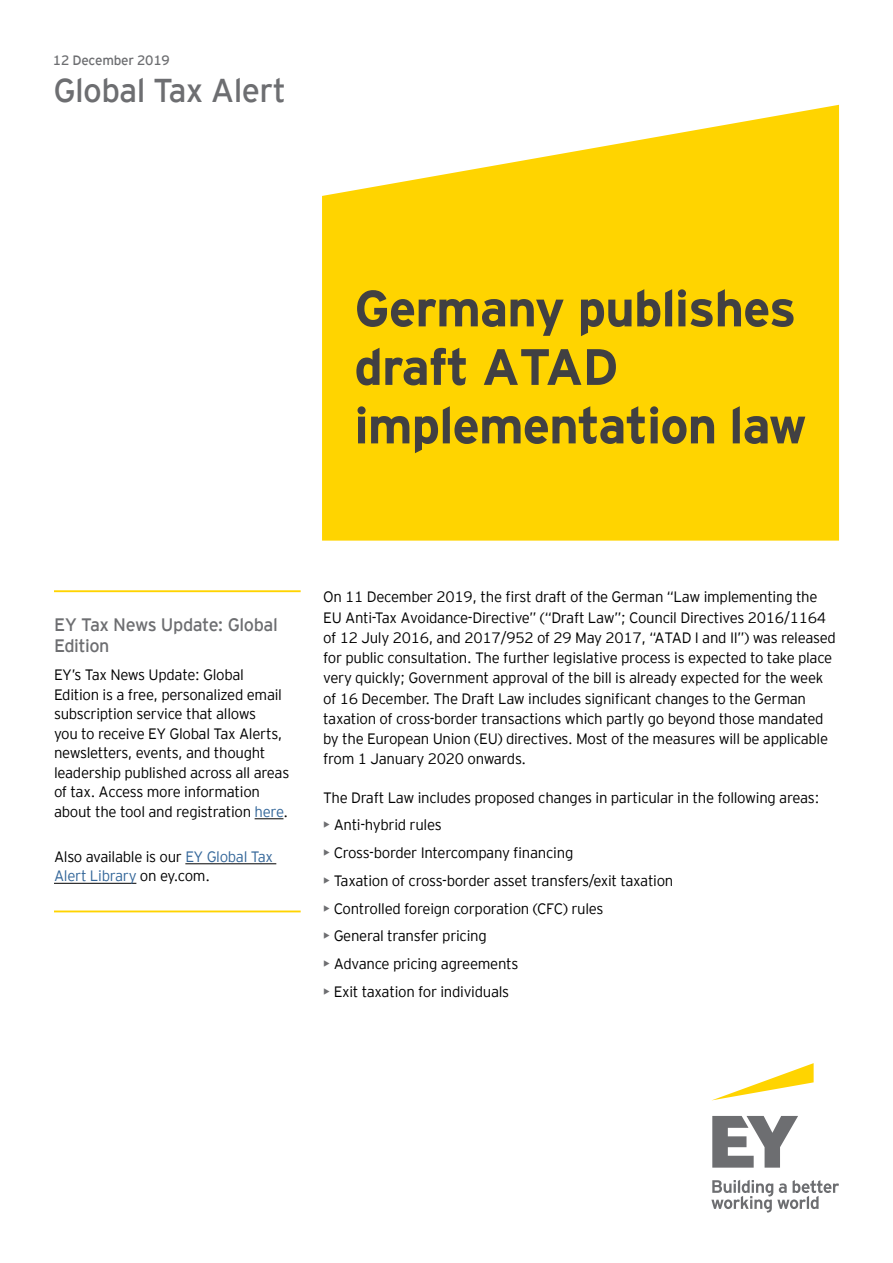
<style>
.page{position:relative;width:893px;height:1263px;background:#fff}
.page>*{position:absolute;margin:0;border:0;box-sizing:border-box;transform-origin:0 0}
.t1{font:700 51px/58.5px "EY Interstate";letter-spacing:-.02em;color:#414042}
.t2{font:33px "EY Interstate";letter-spacing:-.02em;color:#6d6e71}
.t3{font:18px/21px "EY Interstate";letter-spacing:-.025em;color:#6d6e71}
.t4{font:300 15px/20.2px "EY Interstate";letter-spacing:-.02em;color:#000}
.t5{font:13.5px "EY Interstate";letter-spacing:-.02em;color:#6d6e71}
.s1{color:#369}
.s2{font-weight:400;color:#6d6e71}
</style>
<div class="page">
<svg style="left:322px;top:105px;width:517px;height:436px;background:#ffd81a"></svg>
<hr style="left:54px;top:590px;width:247px;height:2px;background:#ffd400">
<svg style="left:255px;top:818px;width:28px;height:1px"></svg>
<hr style="left:185px;top:863px;width:91px;height:1px;background:#000">
<hr style="left:54px;top:883px;width:82px;height:1px;background:#000">
<hr style="left:54px;top:910px;width:247px;height:2px;background:#ffd400">
<svg style="left:713px;top:1063px;width:101px;height:37px"></svg>
<svg style="left:711px;top:1116px;width:128px;height:96px"></svg>
<p class="t5" style="left:53px;top:50px;width:118px">12 December 2019</p>
<h2 class="t2" style="left:53px;top:67px;width:234px">Global Tax Alert</h2>
<h1 class="t1" style="left:354px;top:276px;width:454px">Germany publishes draft ATAD implementation law</h1>
<p class="t3" style="left:54px;top:613px;width:225px">EY Tax News Update: Global<br>Edition</p>
<p class="t4" style="left:54px;top:664px;width:237px;line-height:19.5px">EY’s Tax News Update: Global Edition is a free, personalized email subscription service that allows<br>you to receive EY Global Tax Alerts, newsletters, events, and thought leadership published across all areas of tax. Access more information about the tool and registration <span class="s1">here</span>.</p>
<p class="t4" style="left:54px;top:846px;width:221px;line-height:19.5px">Also available is our <span class="s1">EY Global Tax<br>Alert Library</span> on ey.com.</p>
<p class="t4" style="left:323px;top:586px;width:514px">On 11 December 2019, the first draft of the German “Law implementing the EU Anti-Tax Avoidance-Directive” (“Draft Law”; Council Directives 2016/1164 of 12 July 2016, and 2017/952 of 29 May 2017, “ATAD I and II”) was released for public consultation. The further legislative process is expected to take place very quickly; Government approval of the bill is already expected for the week of 16 December. The Draft Law includes significant changes to the German taxation of cross-border transactions which partly go beyond those mandated by the European Union (EU) directives. Most of the measures will be applicable from 1 January 2020 onwards.</p>
<p class="t4" style="left:323px;top:786px;width:498px">The Draft Law includes proposed changes in particular in the following areas:</p>
<p class="t4" style="left:323px;top:814px;width:120px"><span class="s2">•</span> Anti-hybrid rules</p>
<p class="t4" style="left:323px;top:842px;width:252px"><span class="s2">•</span> Cross-border Intercompany financing</p>
<p class="t4" style="left:323px;top:869px;width:352px"><span class="s2">•</span> Taxation of cross-border asset transfers/exit taxation</p>
<p class="t4" style="left:323px;top:897px;width:282px"><span class="s2">•</span> Controlled foreign corporation (CFC) rules</p>
<p class="t4" style="left:323px;top:925px;width:165px"><span class="s2">•</span> General transfer pricing</p>
<p class="t4" style="left:323px;top:953px;width:197px"><span class="s2">•</span> Advance pricing agreements</p>
<p class="t4" style="left:323px;top:980px;width:188px"><span class="s2">•</span> Exit taxation for individuals</p>
</div>
